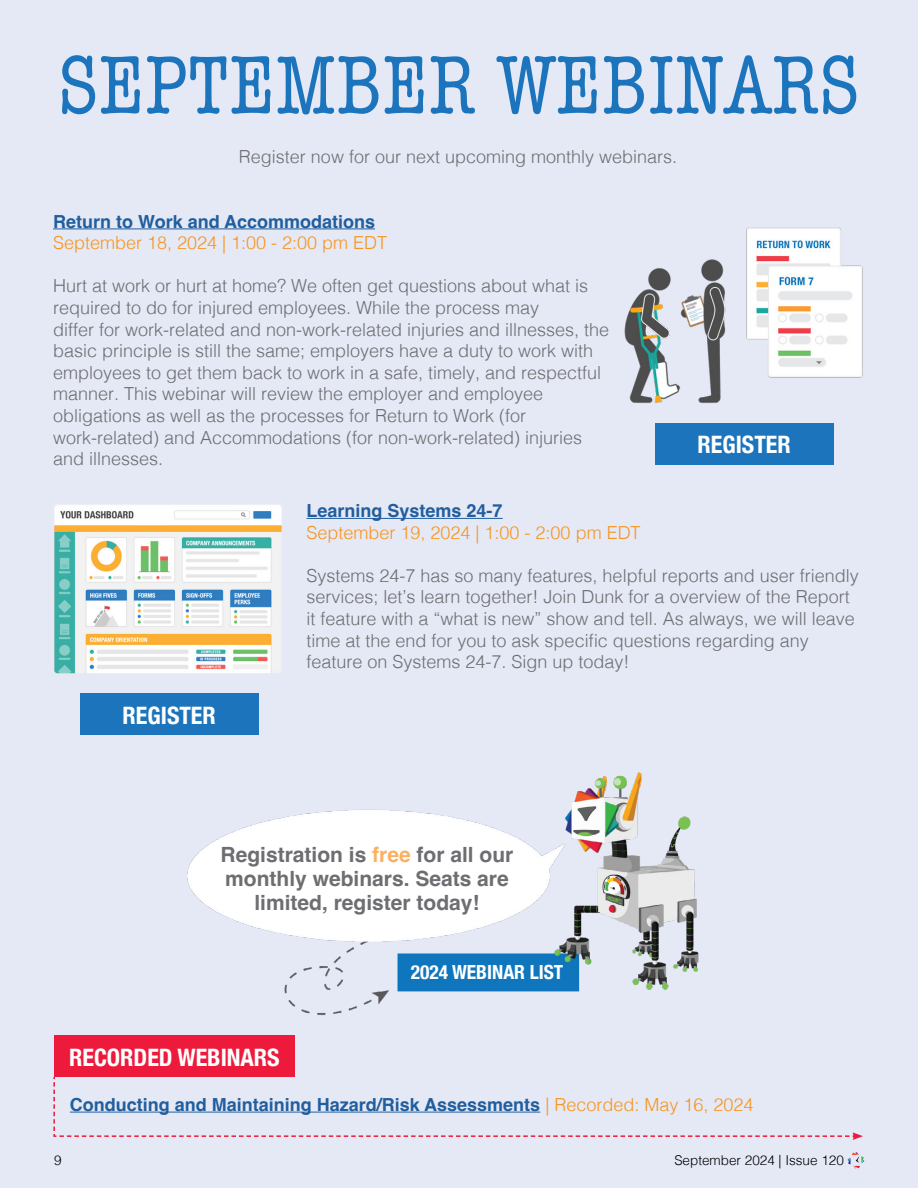
<style>
.page{position:relative;width:918px;height:1188px;background:#e5e9f6}
.page>*{position:absolute;margin:0;border:0;box-sizing:border-box;transform-origin:0 0}
.t1{font:condensed 85.5px "American Typewriter";color:#1c75bc}
.t2{font:700 condensed 24px "Helvetica Neue";color:#fff}
.t3{font:700 21px/24px "Helvetica";color:#6d6e71;text-align:center}
.t4{font:700 condensed 19.5px "Helvetica Neue";color:#fff}
.t5{font:300 18px/21.6px "Helvetica";color:#6d6e71}
.t6{font:700 18px "Helvetica";color:#215e9e}
.t7{font:300 18px "Helvetica";color:#f7941e}
.t8{font:300 13.5px "Helvetica";color:#000}
.s1{color:#fbb161}
.s2{font-weight:300;color:#f7941e}
</style>
<div class="page">
<svg style="left:847px;top:1152px;width:17px;height:17px"></svg>
<hr style="left:53px;top:228px;width:322px;height:1px;background:#215e9e">
<hr style="left:307px;top:518px;width:196px;height:1px;background:#215e9e">
<div style="left:655px;top:423px;width:178px;height:42px;background:#1c75bc"></div>
<div style="left:80px;top:693px;width:178px;height:42px;background:#1c75bc"></div>
<div style="left:54px;top:1035px;width:241px;height:42px;background:#ed1a3b"></div>
<svg style="left:53px;top:1082px;width:810px;height:58px"></svg>
<hr style="left:70px;top:1112px;width:470px;height:1px;background:#215e9e">
<img style="left:187px;top:772px;width:512px;height:244px">
<img style="left:624px;top:227px;width:239px;height:176px">
<img style="left:54px;top:505px;width:228px;height:169px">
<h1 class="t1" style="left:58px;top:21px;width:804px">SEPTEMBER WEBINARS</h1>
<p class="t5" style="left:239px;top:144px;width:440px">Register now for our next upcoming monthly webinars.</p>
<p class="t6" style="left:53px;top:210px;width:324px">Return to Work and Accommodations</p>
<p class="t7" style="left:53px;top:227px;width:336px">September 18, 2024 | 1:00 - 2:00 pm EDT</p>
<p class="t5" style="left:53px;top:274px;width:558px">Hurt at work or hurt at home? We often get questions about what is required to do for injured employees. While the process may<br>differ for work-related and non-work-related injuries and illnesses, the basic principle is still the same; employers have a duty to work with employees to get them back to work in a safe, timely, and respectful manner. This webinar will review the employer and employee obligations as well as the processes for Return to Work (for work-related) and Accommodations (for non-work-related) injuries and illnesses.</p>
<p class="t6" style="left:307px;top:500px;width:198px">Learning Systems 24-7</p>
<p class="t7" style="left:307px;top:517px;width:336px">September 19, 2024 | 1:00 - 2:00 pm EDT</p>
<p class="t5" style="left:307px;top:563px;width:554px">Systems 24-7 has so many features, helpful reports and user friendly services; let’s learn together! Join Dunk for a overview of the Report it feature with a “what is new” show and tell. As always, we will leave time at the end for you to ask specific questions regarding any feature on Systems 24-7. Sign up today!</p>
<h2 class="t2" style="left:698px;top:425px;width:95px">REGISTER</h2>
<h2 class="t2" style="left:123px;top:695px;width:95px">REGISTER</h2>
<p class="t3" style="left:221px;top:845px;width:294px">Registration is <span class="s1">free</span> for all our monthly webinars. Seats are limited, register today!</p>
<p class="t4" style="left:411px;top:956px;width:154px">2024 WEBINAR LIST</p>
<h2 class="t2" style="left:69px;top:1037px;width:212px">RECORDED WEBINARS</h2>
<p class="t6" style="left:70px;top:1093px;width:685px">Conducting and Maintaining Hazard/Risk Assessments <span class="s2">| Recorded: May 16, 2024</span></p>
<p class="t8" style="left:54px;top:1148px;width:9px">9</p>
<p class="t8" style="left:674px;top:1148px;width:171px">September 2024 | Issue 120</p>
</div>
